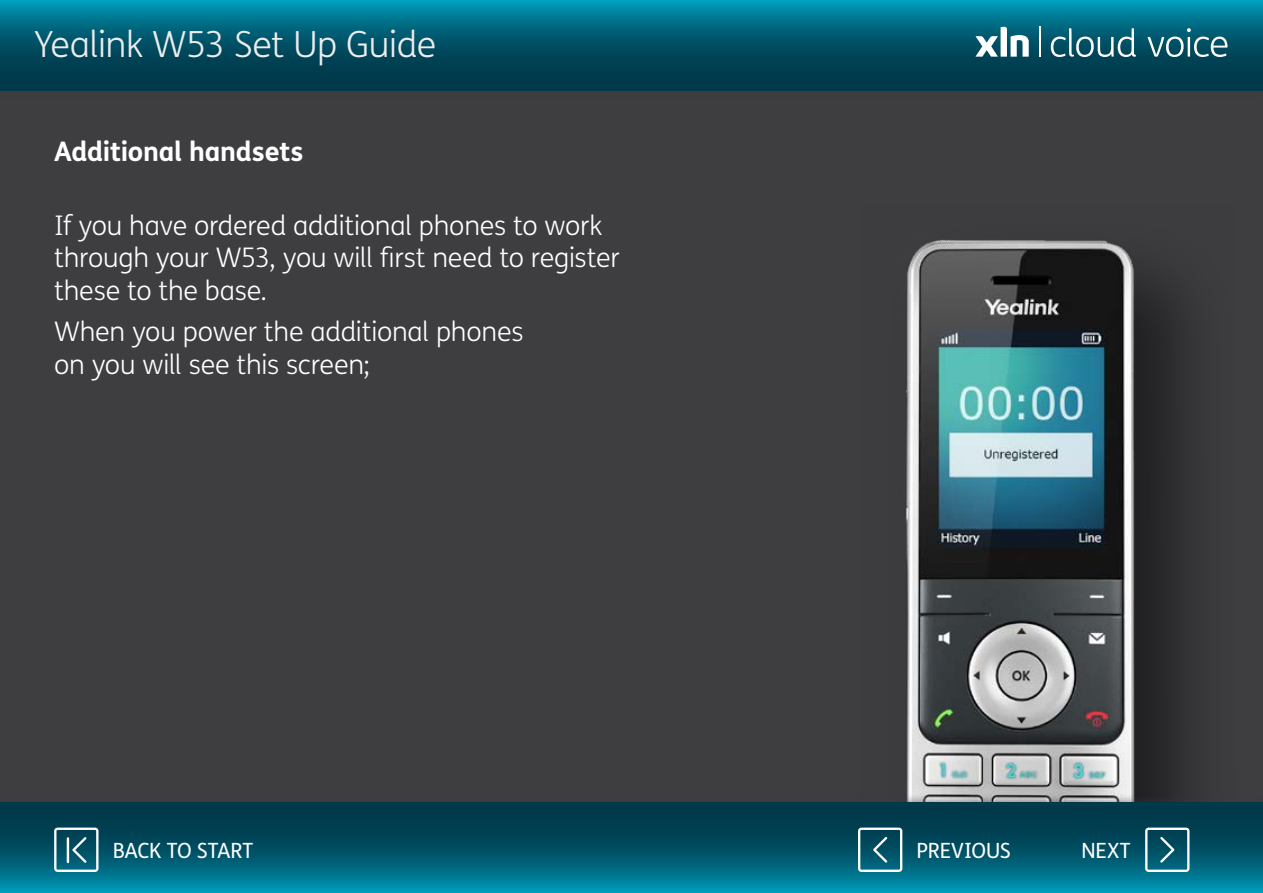
<style>
.page{position:relative;width:1263px;height:893px;background:#fff}
.page>*{position:absolute;margin:0;border:0;box-sizing:border-box;transform-origin:0 0}
.t1{font:300 36px "FS Me";letter-spacing:-.015em;color:#eceded}
.t2{font:300 27px/32.4px "FS Me";letter-spacing:-.01em;color:#fff}
.t3{font:700 27px "FS Me";letter-spacing:-.01em;color:#fff}
.t4{font:21px "FS Me";letter-spacing:-.005em;color:#fff}
</style>
<div class="page">
<div style="left:0;top:30px;width:1263px;height:798px;background:#3e3d40"></div>
<img style="left:906px;top:240px;width:285px;height:553px">
<div style="left:0;top:793px;width:1263px;height:100px;background:#3c3c3b;opacity:.75"></div>
<svg style="left:0;top:803px;width:1263px;height:90px;background:#00586e"></svg>
<div style="left:0;top:0;width:1263px;height:100px;background:#3c3c3b"></div>
<svg style="left:0;top:0;width:1263px;height:90px;background:#00596f"></svg>
<svg style="left:1051px;top:28px;width:176px;height:29px;background:#367888"></svg>
<hr style="left:1040px;top:27px;width:1px;height:30px;background:#fff">
<svg style="left:975px;top:27px;width:54px;height:30px;background:#73a2ae"></svg>
<svg style="left:858px;top:828px;width:44px;height:44px"></svg>
<svg style="left:1145px;top:828px;width:44px;height:44px"></svg>
<svg style="left:54px;top:828px;width:44px;height:44px"></svg>
<hr style="left:67px;top:838px;width:2px;height:24px;background:#fff">
<h1 class="t1" style="left:34px;top:20px;width:403px">Yealink W53 Set Up Guide</h1>
<p class="t3" style="left:54px;top:131px;width:251px">Additional handsets</p>
<p class="t2" style="left:54px;top:209px;width:567px">If you have ordered additional phones to work through your W53, you will first need to register these to the base.</p>
<p class="t2" style="left:54px;top:315px;width:471px">When you power the additional phones on you will see this screen;</p>
<p class="t4" style="left:113px;top:836px;width:142px">BACK TO START</p>
<p class="t4" style="left:916px;top:836px;width:96px">PREVIOUS</p>
<p class="t4" style="left:1081px;top:836px;width:51px">NEXT</p>
</div>
